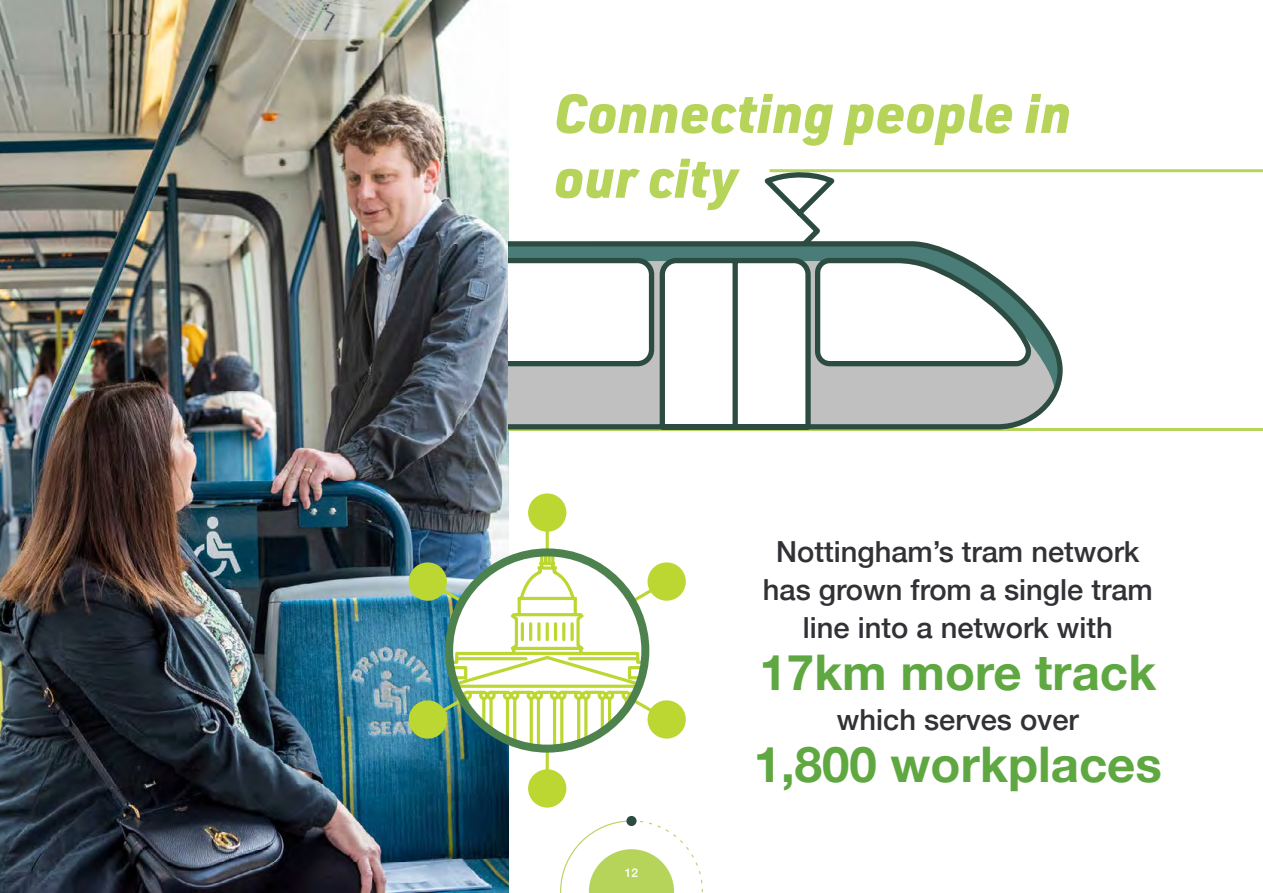
<style>
.page{position:relative;width:1263px;height:893px;background:#fff}
.page>*{position:absolute;margin:0;border:0;box-sizing:border-box;transform-origin:0 0}
.t1{font:italic 900 54px/64.8px "URWDIN";color:#b7d45a}
.t2{font:700 49.2px "Helvetica Neue";color:#5fa841}
.t3{font:500 29.1px/38px "Helvetica Neue";color:#313136;text-align:center}
.t4{font:500 12px "Helvetica Neue";color:#fff}
</style>
<div class="page">
<img style="left:0;top:0;width:508px;height:893px">
<hr style="left:770px;top:169px;width:493px;height:3px;background:#b7d45a">
<hr style="left:508px;top:428px;width:755px;height:3px;background:#b7d45a">
<svg style="left:508px;top:172px;width:555px;height:257px"></svg>
<div style="left:528px;top:769px;width:38px;height:39px;background:#bdd732;border-radius:50%"></div>
<hr style="left:546px;top:650px;width:3px;height:133px;background:#bdd732">
<div style="left:528px;top:493px;width:38px;height:39px;background:#bdd732;border-radius:50%"></div>
<hr style="left:546px;top:518px;width:3px;height:132px;background:#bdd732">
<svg style="left:409px;top:552px;width:277px;height:197px"></svg>
<div style="left:445px;top:548px;width:204px;height:205px;border:8px solid #4d824e;border-radius:50%"></div>
<svg style="left:560px;top:815px;width:143px;height:78px"></svg>
<div style="left:626px;top:816px;width:10px;height:10px;background:#2c4b42;border-radius:50%"></div>
<h1 class="t1" style="left:554px;top:79px;width:519px">Connecting people in our city</h1>
<p class="t4" style="left:625px;top:863px;width:15px">12</p>
<p class="t3" style="left:763px;top:531px;width:391px">Nottingham’s tram network has grown from a single tram line into a network with</p>
<h2 class="t2" style="left:759px;top:634px;width:398px">17km more track</h2>
<p class="t3" style="left:837px;top:698px;width:243px">which serves over</p>
<h2 class="t2" style="left:754px;top:726px;width:409px">1,800 workplaces</h2>
</div>
